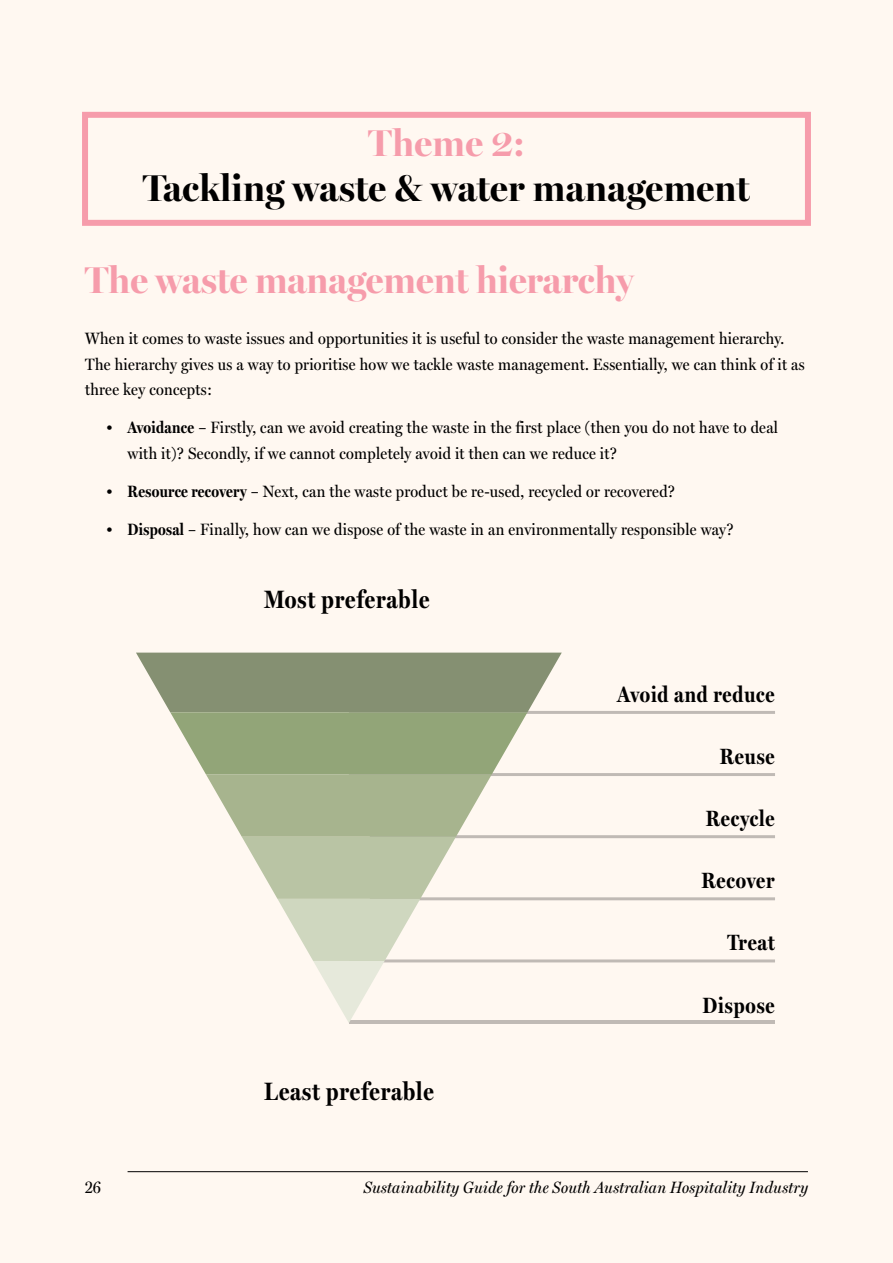
<style>
.page{position:relative;width:893px;height:1263px;background:#fff8f1}
.page>*{position:absolute;margin:0;border:0;box-sizing:border-box;transform-origin:0 0}
.h2_box_pink{font:700 37.5px/45px "Miller Banner";letter-spacing:.01em;color:#000;text-align:center}
.h2__not_TOC{font:700 37.5px "Miller Banner";color:#f69cab}
.t1{font:700 25.35px "Miller Headline";letter-spacing:.04em;color:#000}
.t2{font:700 22.2px "Miller Headline";letter-spacing:.04em;color:#000}
.t3{font:16.5px/25.5px "Miller Headline";letter-spacing:.02em;color:#000}
.t4{font:italic 16.5px "Miller Headline";letter-spacing:.02em;color:#000}
.s1{color:#f69cab}
.s2{font-weight:700}
</style>
<div class="page">
<hr style="left:128px;top:1171px;width:680px;height:1px;background:#000">
<div style="left:82px;top:112px;width:729px;height:114px;border:6px solid #f69cab"></div>
<hr style="left:349px;top:1020px;width:426px;height:3px;background:#000">
<hr style="left:349px;top:959px;width:426px;height:3px;background:#000">
<hr style="left:370px;top:897px;width:405px;height:3px;background:#000">
<hr style="left:370px;top:835px;width:405px;height:3px;background:#000">
<hr style="left:349px;top:773px;width:426px;height:3px;background:#000">
<hr style="left:349px;top:711px;width:426px;height:3px;background:#000">
<svg style="left:136px;top:653px;width:426px;height:370px"></svg>
<p class="h2_box_pink" style="left:143px;top:120px;width:608px"><span class="s1">Theme 2:<br></span>Tackling waste &amp; water management</p>
<p class="h2__not_TOC" style="left:85px;top:257px;width:550px">The waste management hierarchy</p>
<p class="t3" style="left:85px;top:325px;width:721px">When it comes to waste issues and opportunities it is useful to consider the waste management hierarchy.<br>The hierarchy gives us a way to prioritise how we tackle waste management. Essentially, we can think of it as three key concepts:</p>
<p class="t3" style="left:128px;top:415px;width:652px;text-indent:-21px">• <span class="s2">Avoidance</span> – Firstly, can we avoid creating the waste in the first place (then you do not have to deal with it)? Secondly, if we cannot completely avoid it then can we reduce it?</p>
<p class="t3" style="left:106px;top:478px;width:570px">• <span class="s2">Resource recovery</span> – Next, can the waste product be re-used, recycled or recovered?</p>
<p class="t3" style="left:106px;top:517px;width:629px">• <span class="s2">Disposal</span> – Finally, how can we dispose of the waste in an environmentally responsible way?</p>
<p class="t1" style="left:264px;top:584px;width:167px">Most preferable</p>
<p class="t1" style="left:264px;top:1075px;width:171px">Least preferable</p>
<p class="t2" style="left:617px;top:681px;width:159px">Avoid and reduce</p>
<p class="t2" style="left:720px;top:743px;width:56px">Reuse</p>
<p class="t2" style="left:706px;top:805px;width:70px">Recycle</p>
<p class="t2" style="left:701px;top:867px;width:75px">Recover</p>
<p class="t2" style="left:727px;top:929px;width:49px">Treat</p>
<p class="t2" style="left:703px;top:991px;width:74px">Dispose</p>
<p class="t3" style="left:85px;top:1174px;width:18px">26</p>
<p class="t4" style="left:364px;top:1177px;width:446px">Sustainability Guide for the South Australian Hospitality Industry</p>
</div>
